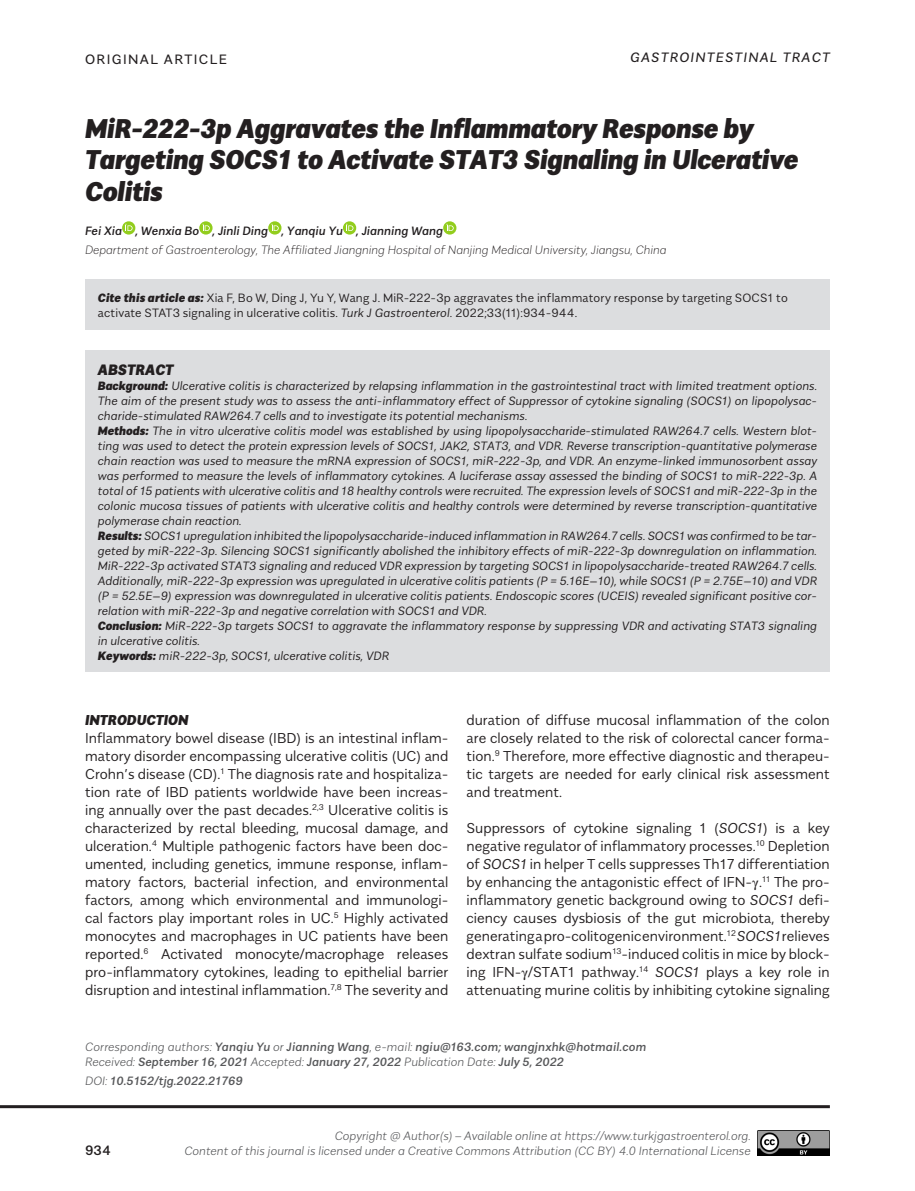
<style>
.page{position:relative;width:915px;height:1191px;background:#fff}
.page>*{position:absolute;margin:0;border:0;box-sizing:border-box;transform-origin:0 0}
.CT{font:italic 900 27px/31.5px "Alergia Normal";letter-spacing:-.01em;color:#231f20}
.ABS_H{font:italic 900 15px "Alergia Normal";color:#231f20}
.TXT{font:300 14.25px/18px "Alergia Normal";color:#231f20;text-align:justify}
.TXI{font:300 14.25px/18px "Alergia Normal";color:#231f20;text-align:justify}
.H1_OPT{font:italic 900 14.25px "Alergia Normal";color:#231f20}
.AT_TYPE{font:italic 13.5px "Alergia Normal";letter-spacing:.09em;color:#231f20}
.AT{font:13.5px "Alergia Normal";letter-spacing:.1em;color:#231f20}
.t1{font:500 13.5px "Alergia Normal";color:#231f20}
.ABS_TXT{font:italic 300 12px/15px "Alergia Normal";color:#231f20;text-align:justify}
.FN{font:300 12px/15px "Alergia Normal";letter-spacing:.01em;color:#231f20}
.t2{font:italic 200 12px/15px "Alergia Normal";color:#57585a;text-align:right}
.Address{font:italic 300 expanded 12px "Alergia Normal";color:#231f20}
.Corres{font:italic 500 12px "Alergia Normal";letter-spacing:.01em;color:#57585a}
.History_F{font:italic 500 12px "Alergia Normal";color:#57585a}
.AU{font:italic 500 12px "Alergia Normal";color:#231f20}
.Keywords{font:italic 300 12px "Alergia Normal";color:#231f20}
.DOI{font:italic 500 12px "Alergia Normal";color:#57585a}
.s1{font-weight:900;font-style:italic}
.s2{font-style:italic}
.s3{font-weight:900}
.s4{font-family:"STIX General";font-weight:400;font-style:normal}
.s5{font-family:"STIX General";font-weight:400}
.s6{font-weight:200}
</style>
<div class="page">
<hr style="left:0;top:1105px;width:829px;height:3px;background:#231f20">
<img style="left:757px;top:1130px;width:72px;height:25px">
<svg style="left:122px;top:221px;width:13px;height:13px"></svg>
<svg style="left:125px;top:224px;width:7px;height:7px"></svg>
<svg style="left:199px;top:221px;width:13px;height:13px"></svg>
<svg style="left:202px;top:224px;width:8px;height:7px"></svg>
<svg style="left:268px;top:221px;width:13px;height:13px"></svg>
<svg style="left:271px;top:224px;width:7px;height:7px"></svg>
<svg style="left:343px;top:221px;width:13px;height:13px"></svg>
<svg style="left:346px;top:224px;width:7px;height:7px"></svg>
<svg style="left:443px;top:221px;width:13px;height:13px"></svg>
<svg style="left:446px;top:224px;width:7px;height:7px"></svg>
<div style="left:85px;top:280px;width:744px;height:50px;background:#dcdddf"></div>
<div style="left:85px;top:350px;width:744px;height:37px;background:#dcdddf"></div>
<div style="left:85px;top:367px;width:744px;height:64px;background:#dcdddf"></div>
<div style="left:85px;top:412px;width:744px;height:124px;background:#dcdddf"></div>
<div style="left:85px;top:517px;width:744px;height:109px;background:#dcdddf"></div>
<div style="left:85px;top:607px;width:744px;height:49px;background:#dcdddf"></div>
<div style="left:85px;top:637px;width:744px;height:34px;background:#dcdddf"></div>
<p class="AT" style="left:85px;top:48px;width:143px">ORIGINAL ARTICLE</p>
<p class="AT_TYPE" style="left:629px;top:47px;width:201px">GASTROINTESTINAL TRACT</p>
<p class="CT" style="left:85px;top:110px;width:714px">MiR-222-3p Aggravates the Inflammatory Response by<br>Targeting SOCS1 to Activate STAT3 Signaling in Ulcerative<br>Colitis</p>
<p class="AU" style="left:85px;top:221px;width:359px">Fei Xia , Wenxia Bo , Jinli Ding , Yanqiu Yu , Jianning Wang</p>
<p class="Address" style="left:85px;top:241px;width:583px">Department of Gastroenterology, The Affiliated Jiangning Hospital of Nanjing Medical University, Jiangsu, China</p>
<p class="FN" style="left:98px;top:289px;width:691px"><span class="s1">Cite this article as:</span> Xia F, Bo W, Ding J, Yu Y, Wang J. MiR-222-3p aggravates the inflammatory response by targeting SOCS1 to activate STAT3 signaling in ulcerative colitis. <span class="s2">Turk J Gastroenterol.</span> 2022;33(11):934-944.</p>
<p class="ABS_H" style="left:98px;top:357px;width:77px">ABSTRACT</p>
<p class="ABS_TXT" style="left:98px;top:377px;width:720px"><span class="s3">Background:</span> Ulcerative colitis is characterized by relapsing inflammation in the gastrointestinal tract with limited treatment options.<br>The aim of the present study was to assess the anti-inflammatory effect of Suppressor of cytokine signaling (SOCS1) on lipopolysac&shy;charide-stimulated RAW264.7 cells and to investigate its potential mechanisms.</p>
<p class="ABS_TXT" style="left:98px;top:422px;width:720px"><span class="s3">Methods:</span> The in vitro ulcerative colitis model was established by using lipopolysaccharide-stimulated RAW264.7 cells. Western blot&shy;ting was used to detect the protein expression levels of SOCS1, JAK2, STAT3, and VDR. Reverse transcription-quantitative polymerase chain reaction was used to measure the mRNA expression of SOCS1, miR-222-3p, and VDR. An enzyme-linked immunosorbent assay was performed to measure the levels of inflammatory cytokines. A luciferase assay assessed the binding of SOCS1 to miR-222-3p. A total of 15 patients with ulcerative colitis and 18 healthy controls were recruited. The expression levels of SOCS1 and miR-222-3p in the colonic mucosa tissues of patients with ulcerative colitis and healthy controls were determined by reverse transcription-quantitative polymerase chain reaction.</p>
<p class="ABS_TXT" style="left:98px;top:527px;width:720px"><span class="s3">Results:</span> SOCS1 upregulation inhibited the lipopolysaccharide-induced inflammation in RAW264.7 cells. SOCS1 was confirmed to be tar&shy;geted by miR-222-3p. Silencing SOCS1 significantly abolished the inhibitory effects of miR-222-3p downregulation on inflammation.<br>MiR-222-3p activated STAT3 signaling and reduced VDR expression by targeting SOCS1 in lipopolysaccharide-treated RAW264.7 cells.<br>Additionally, miR-222-3p expression was upregulated in ulcerative colitis patients (P = 5.16E<span class="s4">−</span>10), while SOCS1 (P = 2.75E<span class="s4">−</span>10) and VDR (P = 52.5E<span class="s4">−</span>9) expression was downregulated in ulcerative colitis patients. Endoscopic scores (UCEIS) revealed significant positive cor&shy;relation with miR-222-3p and negative correlation with SOCS1 and VDR.</p>
<p class="ABS_TXT" style="left:98px;top:617px;width:720px"><span class="s3">Conclusion:</span> MiR-222-3p targets SOCS1 to aggravate the inflammatory response by suppressing VDR and activating STAT3 signaling in ulcerative colitis.</p>
<p class="Keywords" style="left:98px;top:646px;width:292px"><span class="s3">Keywords:</span> miR-222-3p, SOCS1, ulcerative colitis, VDR</p>
<p class="H1_OPT" style="left:85px;top:708px;width:105px">INTRODUCTION</p>
<p class="TXT" style="left:85px;top:727px;width:365px">Inflammatory bowel disease (IBD) is an intestinal inflam&shy;matory disorder encompassing ulcerative colitis (UC) and Crohn’s disease (CD).<sup>1</sup> The diagnosis rate and hospitaliza&shy;tion rate of IBD patients worldwide have been increas&shy;ing annually over the past decades.<sup>2,3</sup> Ulcerative colitis is characterized by rectal bleeding, mucosal damage, and ulceration.<sup>4</sup> Multiple pathogenic factors have been doc&shy;umented, including genetics, immune response, inflam&shy;matory factors, bacterial infection, and environmental factors, among which environmental and immunologi&shy;cal factors play important roles in UC.<sup>5</sup> Highly activated monocytes and macrophages in UC patients have been reported.<sup>6</sup> Activated monocyte/macrophage releases pro-inflammatory cytokines, leading to epithelial barrier disruption and intestinal inflammation.<sup>7,8</sup> The severity and</p>
<p class="TXT" style="left:466px;top:709px;width:365px">duration of diffuse mucosal inflammation of the colon are closely related to the risk of colorectal cancer forma&shy;tion.<sup>9</sup> Therefore, more effective diagnostic and therapeu&shy;tic targets are needed for early clinical risk assessment and treatment.</p>
<p class="TXI" style="left:466px;top:817px;width:365px">Suppressors of cytokine signaling 1 (<span class="s2">SOCS1</span>) is a key negative regulator of inflammatory processes.<sup>10</sup> Depletion of <span class="s2">SOCS1</span> in helper T cells suppresses Th17 differentiation by enhancing the antagonistic effect of IFN-<span class="s5">γ</span>.<sup>11</sup> The pro&shy;inflammatory genetic background owing to <span class="s2">SOCS1</span> defi&shy;ciency causes dysbiosis of the gut microbiota, thereby generating a pro-colitogenic environment.<sup>12</sup><span class="s2">SOCS1</span> relieves dextran sulfate sodium<sup>13</sup>-induced colitis in mice by block&shy;ing IFN-<span class="s5">γ</span>/STAT1 pathway.<sup>14</sup> <span class="s2">SOCS1</span> plays a key role in attenuating murine colitis by inhibiting cytokine signaling</p>
<p class="Corres" style="left:85px;top:1037px;width:562px"><span class="s6">Corresponding authors:</span> Yanqiu Yu <span class="s6">or</span> Jianning Wang<span class="s6">, e-mail:</span> ngiu@163.com; wangjnxhk@hotmail.com</p>
<p class="History_F" style="left:85px;top:1052px;width:480px"><span class="s6">Received:</span> September 16, 2021 <span class="s6">Accepted:</span> January 27, 2022 <span class="s6">Publication Date:</span> July 5, 2022</p>
<p class="DOI" style="left:85px;top:1071px;width:159px"><span class="s6">DOI:</span> 10.5152/tjg.2022.21769</p>
<p class="t1" style="left:85px;top:1139px;width:27px">934</p>
<p class="t2" style="left:184px;top:1127px;width:567px">Copyright @ Author(s) – Available online at https://www.turkjgastroenterol.org.<br>Content of this journal is licensed under a Creative Commons Attribution (CC BY) 4.0 International License</p>
</div>
